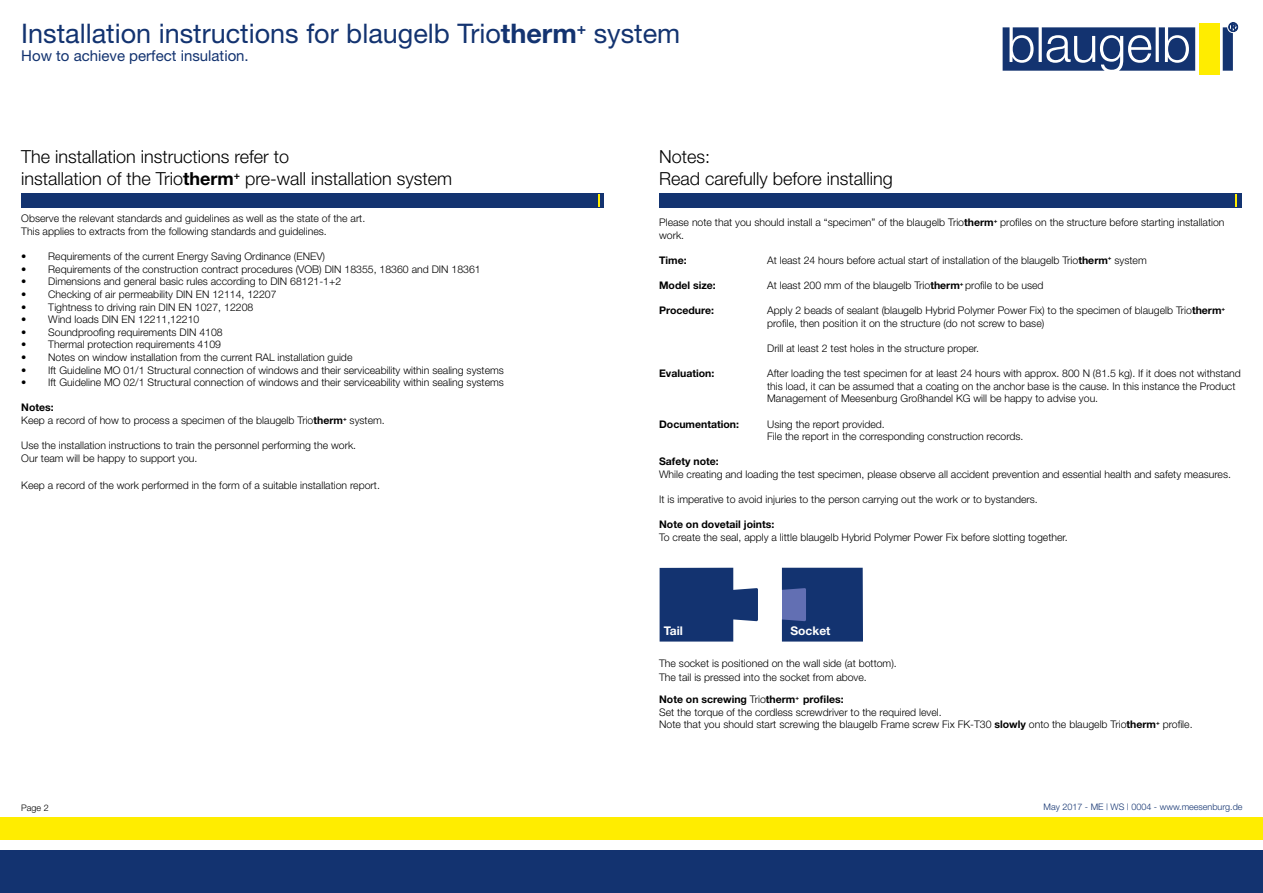
<style>
.page{position:relative;width:1263px;height:893px;background:#fff}
.page>*{position:absolute;margin:0;border:0;box-sizing:border-box;transform-origin:0 0}
.t1{font:27px "Helvetica Neue";color:#133370}
.t2{font:300 18px/21.6px "Helvetica Neue";color:#000}
.t3{font:15px "Helvetica Neue";color:#133370}
.t4{font:700 12px "Helvetica Neue";color:#fff}
.t5{font:300 10.5px/12.6px "Helvetica Neue";color:#000}
.t6{font:700 10.5px "Helvetica Neue";color:#000}
.t7{font:300 9px "Helvetica Neue";color:#133370}
.t8{font:300 9px "Helvetica Neue";color:#000}
.s1{font-weight:700}
</style>
<div class="page">
<div style="left:0;top:851px;width:1263px;height:42px;background:#133370"></div>
<div style="left:0;top:817px;width:1263px;height:23px;background:#ffed00"></div>
<svg style="left:1002px;top:22px;width:236px;height:49px"></svg>
<div style="left:1199px;top:23px;width:20px;height:51px;background:#ffed00"></div>
<div style="left:659px;top:193px;width:583px;height:15px;background:#133370"></div>
<svg style="left:1235px;top:195px;width:2px;height:12px"></svg>
<svg style="left:660px;top:568px;width:98px;height:74px"></svg>
<svg style="left:782px;top:568px;width:81px;height:74px"></svg>
<div style="left:21px;top:193px;width:583px;height:15px;background:#133370"></div>
<svg style="left:598px;top:195px;width:1px;height:12px"></svg>
<h1 class="t1" style="left:21px;top:18px;width:660px">Installation instructions for blaugelb Trio<span class="s1">therm</span><sup>+</sup> system</h1>
<h3 class="t3" style="left:21px;top:47px;width:229px">How to achieve perfect insulation.</h3>
<h2 class="t2" style="left:21px;top:145px;width:432px">The installation instructions refer to<br>installation of the Trio<span class="s1">therm</span><sup>+</sup> pre-wall installation system</h2>
<p class="t5" style="left:21px;top:212px;width:346px">Observe the relevant standards and guidelines as well as the state of the art.<br>This applies to extracts from the following standards and guidelines.</p>
<p class="t5" style="left:21px;top:250px;width:305px">• Requirements of the current Energy Saving Ordinance (ENEV)</p>
<p class="t5" style="left:21px;top:263px;width:461px">• Requirements of the construction contract procedures (VOB) DIN 18355, 18360 and DIN 18361</p>
<p class="t5" style="left:21px;top:275px;width:321px">• Dimensions and general basic rules according to DIN 68121-1+2</p>
<p class="t5" style="left:21px;top:288px;width:257px">• Checking of air permeability DIN EN 12114, 12207</p>
<p class="t5" style="left:21px;top:300px;width:234px">• Tightness to driving rain DIN EN 1027, 12208</p>
<p class="t5" style="left:21px;top:313px;width:180px">• Wind loads DIN EN 12211,12210</p>
<p class="t5" style="left:21px;top:326px;width:203px">• Soundproofing requirements DIN 4108</p>
<p class="t5" style="left:21px;top:338px;width:201px">• Thermal protection requirements 4109</p>
<p class="t5" style="left:21px;top:351px;width:333px">• Notes on window installation from the current RAL installation guide</p>
<p class="t5" style="left:21px;top:363px;width:484px">• Ift Guideline MO 01/1 Structural connection of windows and their serviceability within sealing systems</p>
<p class="t5" style="left:21px;top:376px;width:484px">• Ift Guideline MO 02/1 Structural connection of windows and their serviceability within sealing systems</p>
<p class="t5" style="left:21px;top:401px;width:365px"><span class="s1">Notes:<br></span>Keep a record of how to process a specimen of the blaugelb Trio<span class="s1">therm</span><sup>+</sup> system.</p>
<p class="t5" style="left:21px;top:439px;width:336px">Use the installation instructions to train the personnel performing the work.<br>Our team will be happy to support you.</p>
<p class="t5" style="left:21px;top:479px;width:360px">Keep a record of the work performed in the form of a suitable installation report.</p>
<p class="t8" style="left:21px;top:802px;width:29px">Page 2</p>
<h2 class="t2" style="left:659px;top:145px;width:235px">Notes:<br>Read carefully before installing</h2>
<p class="t5" style="left:659px;top:216px;width:567px">Please note that you should install a “specimen” of the blaugelb Trio<span class="s1">therm</span><sup>+</sup> profiles on the structure before starting installation work.</p>
<p class="t6" style="left:659px;top:254px;width:29px">Time:</p>
<p class="t5" style="left:767px;top:254px;width:381px">At least 24 hours before actual start of installation of the blaugelb Trio<span class="s1">therm</span><sup>+</sup> system</p>
<p class="t6" style="left:659px;top:279px;width:58px">Model size:</p>
<p class="t5" style="left:767px;top:279px;width:278px">At least 200 mm of the blaugelb Trio<span class="s1">therm</span><sup>+</sup> profile to be used</p>
<p class="t6" style="left:659px;top:304px;width:56px">Procedure:</p>
<p class="t5" style="left:767px;top:304px;width:459px">Apply 2 beads of sealant (blaugelb Hybrid Polymer Power Fix) to the specimen of blaugelb Trio<span class="s1">therm</span><sup>+ </sup>profile, then position it on the structure (do not screw to base)</p>
<p class="t5" style="left:767px;top:342px;width:213px">Drill at least 2 test holes in the structure proper.</p>
<p class="t6" style="left:659px;top:367px;width:57px">Evaluation:</p>
<p class="t5" style="left:767px;top:367px;width:475px">After loading the test specimen for at least 24 hours with approx. 800 N (81.5 kg). If it does not withstand this load, it can be assumed that a coating on the anchor base is the cause. In this instance the Product<br>Management of Meesenburg Großhandel KG will be happy to advise you.</p>
<p class="t6" style="left:659px;top:417px;width:81px">Documentation:</p>
<p class="t5" style="left:767px;top:417px;width:258px">Using the report provided.<br>File the report in the corresponding construction records.</p>
<p class="t6" style="left:659px;top:455px;width:61px">Safety note:</p>
<p class="t5" style="left:659px;top:468px;width:573px">While creating and loading the test specimen, please observe all accident prevention and essential health and safety measures.</p>
<p class="t5" style="left:659px;top:493px;width:380px">It is imperative to avoid injuries to the person carrying out the work or to bystanders.</p>
<p class="t6" style="left:659px;top:518px;width:117px">Note on dovetail joints:</p>
<p class="t5" style="left:659px;top:531px;width:410px">To create the seal, apply a little blaugelb Hybrid Polymer Power Fix before slotting together.</p>
<p class="t4" style="left:664px;top:623px;width:21px">Tail</p>
<p class="t4" style="left:790px;top:623px;width:42px">Socket</p>
<p class="t5" style="left:659px;top:656px;width:239px;line-height:14.4px">The socket is positioned on the wall side (at bottom).<br>The tail is pressed into the socket from above.</p>
<p class="t5" style="left:659px;top:693px;width:535px"><span class="s1">Note on screwing</span> Trio<span class="s1">therm</span><sup>+</sup> <span class="s1">profiles:<br></span>Set the torque of the cordless screwdriver to the required level.<br>Note that you should start screwing the blaugelb Frame screw Fix FK-T30 <span class="s1">slowly</span> onto the blaugelb Trio<span class="s1">therm</span><sup>+</sup> profile.</p>
<p class="t7" style="left:1043px;top:801px;width:201px">May 2017 - ME | WS | 0004 - www.meesenburg.de</p>
</div>
